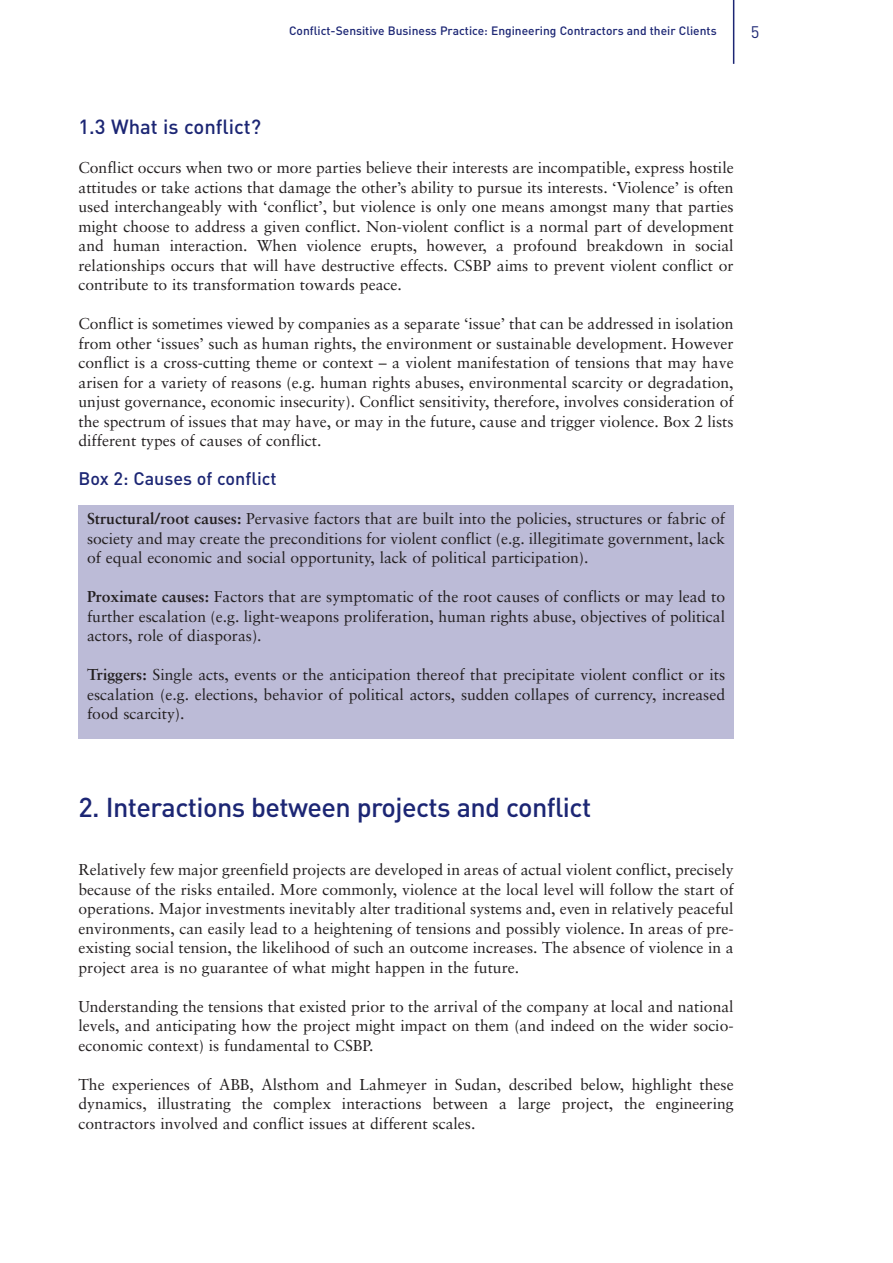
<style>
.page{position:relative;width:893px;height:1263px;background:#fff}
.page>*{position:absolute;margin:0;border:0;box-sizing:border-box;transform-origin:0 0}
.t1{font:500 27px "DIN";letter-spacing:-.02em;color:#1c2674}
.t2{font:500 20.25px "DIN";color:#1c2674}
.t3{font:500 18px "DIN";color:#1c2674}
.t4{font:16.5px "DIN";color:#1c2674}
.t5{font:15.75px/19.5px "Sabon";color:#231f20;text-align:justify}
.t6{font:500 12px "DIN";color:#1c2674}
.s1{font-weight:700}
</style>
<div class="page">
<div style="left:78px;top:505px;width:655px;height:234px;background:#bcbbd7"></div>
<hr style="left:733px;top:0;width:1px;height:64px;background:#1c2674">
<p class="t6" style="left:289px;top:26px;width:429px">Conflict-Sensitive Business Practice: Engineering Contractors and their Clients</p>
<p class="t4" style="left:750px;top:26px;width:10px">5</p>
<p class="t2" style="left:78px;top:120px;width:184px">1.3 What is conflict?</p>
<p class="t5" style="left:78px;top:159px;width:656px">Conflict occurs when two or more parties believe their interests are incompatible, express hostile attitudes or take actions that damage the other’s ability to pursue its interests. ‘Violence’ is often used interchangeably with ‘conflict’, but violence is only one means amongst many that parties might choose to address a given conflict. Non-violent conflict is a normal part of development and human interaction. When violence erupts, however, a profound breakdown in social relationships occurs that will have destructive effects. CSBP aims to prevent violent conflict or contribute to its transformation towards peace.</p>
<p class="t5" style="left:78px;top:315px;width:656px">Conflict is sometimes viewed by companies as a separate ‘issue’ that can be addressed in isolation from other ‘issues’ such as human rights, the environment or sustainable development. However conflict is a cross-cutting theme or context – a violent manifestation of tensions that may have arisen for a variety of reasons (e.g. human rights abuses, environmental scarcity or degradation, unjust governance, economic insecurity). Conflict sensitivity, therefore, involves consideration of the spectrum of issues that may have, or may in the future, cause and trigger violence. Box 2 lists different types of causes of conflict.</p>
<p class="t3" style="left:78px;top:473px;width:200px">Box 2: Causes of conflict</p>
<p class="t5" style="left:87px;top:510px;width:639px"><span class="s1">Structural/root causes:</span> Pervasive factors that are built into the policies, structures or fabric of society and may create the preconditions for violent conflict (e.g. illegitimate government, lack of equal economic and social opportunity, lack of political participation).</p>
<p class="t5" style="left:87px;top:588px;width:639px"><span class="s1">Proximate causes:</span> Factors that are symptomatic of the root causes of conflicts or may lead to further escalation (e.g. light-weapons proliferation, human rights abuse, objectives of political actors, role of diasporas).</p>
<p class="t5" style="left:87px;top:666px;width:639px"><span class="s1">Triggers:</span> Single acts, events or the anticipation thereof that precipitate violent conflict or its escalation (e.g. elections, behavior of political actors, sudden collapes of currency, increased food scarcity).</p>
<h1 class="t1" style="left:78px;top:798px;width:514px">2. Interactions between projects and conflict</h1>
<p class="t5" style="left:78px;top:861px;width:656px">Relatively few major greenfield projects are developed in areas of actual violent conflict, precisely because of the risks entailed. More commonly, violence at the local level will follow the start of operations. Major investments inevitably alter traditional systems and, even in relatively peaceful environments, can easily lead to a heightening of tensions and possibly violence. In areas of pre&shy;existing social tension, the likelihood of such an outcome increases. The absence of violence in a project area is no guarantee of what might happen in the future.</p>
<p class="t5" style="left:78px;top:998px;width:656px">Understanding the tensions that existed prior to the arrival of the company at local and national levels, and anticipating how the project might impact on them (and indeed on the wider socio&shy;economic context) is fundamental to CSBP.</p>
<p class="t5" style="left:78px;top:1076px;width:656px">The experiences of ABB, Alsthom and Lahmeyer in Sudan, described below, highlight these dynamics, illustrating the complex interactions between a large project, the engineering contractors involved and conflict issues at different scales.</p>
</div>
